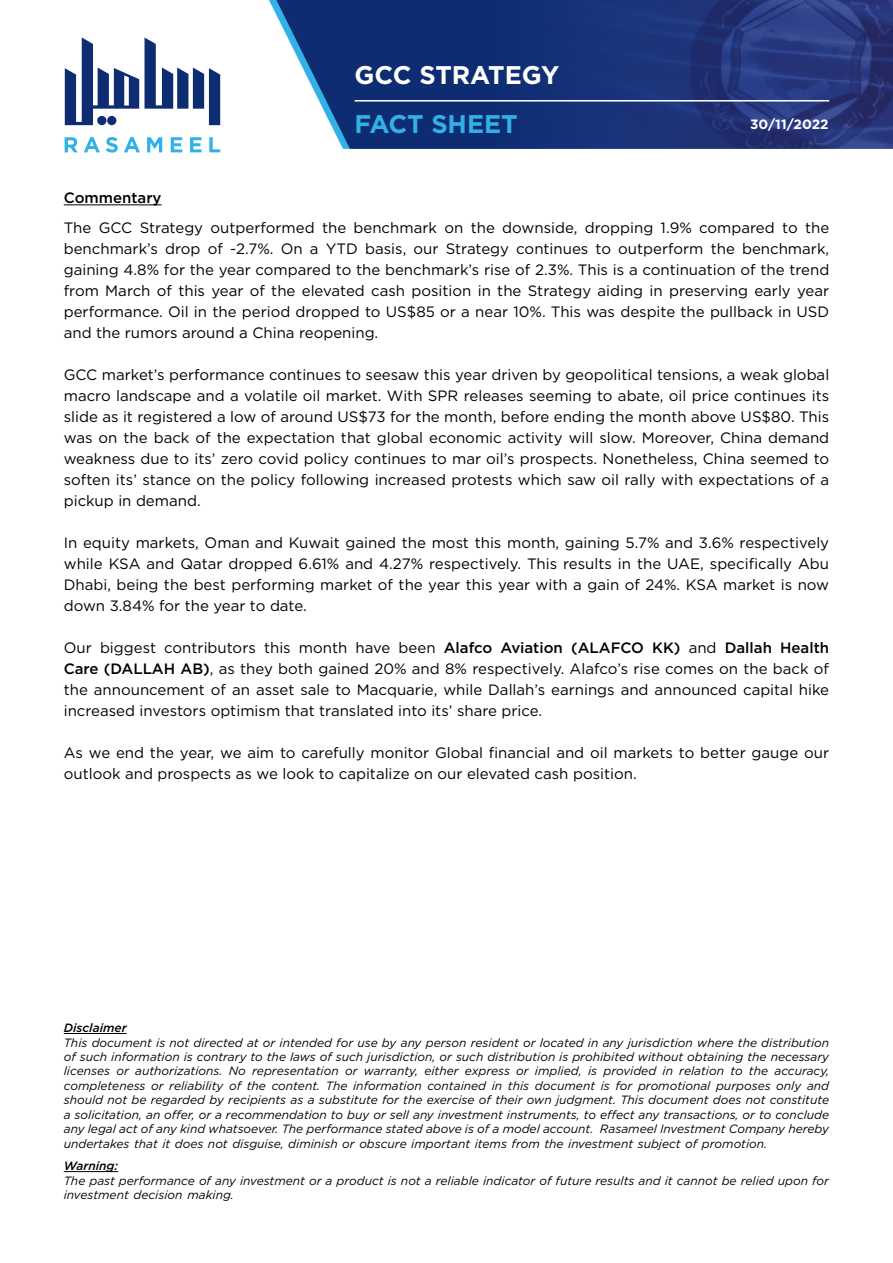
<style>
.page{position:relative;width:893px;height:1263px;background:#fff}
.page>*{position:absolute;margin:0;border:0;box-sizing:border-box;transform-origin:0 0}
.t1{font:700 25.5px "Gotham";color:#fff}
.t2{font:700 25.5px "Gotham";color:#32b1e6}
.t3{font:15px/21px "Gotham";color:#000;text-align:justify}
.t4{font:500 15px "Gotham";color:#000}
.t5{font:700 13.5px "Gotham";color:#fff}
.t6{font:italic 12px/14.4px "Gotham";color:#000;text-align:justify}
.t7{font:italic 500 12px "Gotham";color:#000}
.s1{font-weight:500}
</style>
<div class="page">
<img style="left:276px;top:0;width:617px;height:149px">
<hr style="left:355px;top:100px;width:474px;height:2px;background:#fff">
<svg style="left:145px;top:37px;width:75px;height:88px"></svg>
<svg style="left:65px;top:37px;width:74px;height:88px"></svg>
<svg style="left:65px;top:137px;width:13px;height:15px"></svg>
<svg style="left:84px;top:137px;width:16px;height:15px"></svg>
<svg style="left:106px;top:137px;width:12px;height:16px"></svg>
<svg style="left:124px;top:137px;width:16px;height:15px"></svg>
<svg style="left:147px;top:137px;width:15px;height:15px"></svg>
<svg style="left:171px;top:137px;width:11px;height:15px"></svg>
<svg style="left:190px;top:137px;width:12px;height:15px"></svg>
<svg style="left:209px;top:137px;width:11px;height:15px"></svg>
<hr style="left:64px;top:204px;width:98px;height:1px;background:#000">
<hr style="left:64px;top:1033px;width:63px;height:1px;background:#000">
<hr style="left:64px;top:1171px;width:54px;height:1px;background:#000">
<h1 class="t1" style="left:355px;top:58px;width:206px">GCC STRATEGY</h1>
<h1 class="t2" style="left:355px;top:107px;width:165px">FACT SHEET</h1>
<p class="t5" style="left:750px;top:115px;width:80px">30/11/2022</p>
<p class="t4" style="left:64px;top:188px;width:99px">Commentary</p>
<p class="t3" style="left:64px;top:217px;width:767px">The GCC Strategy outperformed the benchmark on the downside, dropping 1.9% compared to the benchmark’s drop of -2.7%. On a YTD basis, our Strategy continues to outperform the benchmark, gaining 4.8% for the year compared to the benchmark’s rise of 2.3%. This is a continuation of the trend from March of this year of the elevated cash position in the Strategy aiding in preserving early year performance. Oil in the period dropped to US$85 or a near 10%. This was despite the pullback in USD and the rumors around a China reopening.</p>
<p class="t3" style="left:64px;top:364px;width:767px">GCC market’s performance continues to seesaw this year driven by geopolitical tensions, a weak global macro landscape and a volatile oil market. With SPR releases seeming to abate, oil price continues its slide as it registered a low of around US$73 for the month, before ending the month above US$80. This was on the back of the expectation that global economic activity will slow. Moreover, China demand weakness due to its’ zero covid policy continues to mar oil’s prospects. Nonetheless, China seemed to soften its’ stance on the policy following increased protests which saw oil rally with expectations of a pickup in demand.</p>
<p class="t3" style="left:64px;top:532px;width:767px">In equity markets, Oman and Kuwait gained the most this month, gaining 5.7% and 3.6% respectively while KSA and Qatar dropped 6.61% and 4.27% respectively. This results in the UAE, specifically Abu Dhabi, being the best performing market of the year this year with a gain of 24%. KSA market is now down 3.84% for the year to date.</p>
<p class="t3" style="left:64px;top:637px;width:767px">Our biggest contributors this month have been <span class="s1">Alafco Aviation (ALAFCO KK)</span> and <span class="s1">Dallah Health Care (DALLAH AB)</span>, as they both gained 20% and 8% respectively. Alafco’s rise comes on the back of the announcement of an asset sale to Macquarie, while Dallah’s earnings and announced capital hike increased investors optimism that translated into its’ share price.</p>
<p class="t3" style="left:64px;top:742px;width:767px">As we end the year, we aim to carefully monitor Global financial and oil markets to better gauge our outlook and prospects as we look to capitalize on our elevated cash position.</p>
<p class="t7" style="left:64px;top:1020px;width:64px">Disclaimer</p>
<p class="t6" style="left:64px;top:1035px;width:767px">This document is not directed at or intended for use by any person resident or located in any jurisdiction where the distribution of such information is contrary to the laws of such jurisdiction, or such distribution is prohibited without obtaining the necessary licenses or authorizations. No representation or warranty, either express or implied, is provided in relation to the accuracy, completeness or reliability of the content. The information contained in this document is for promotional purposes only and should not be regarded by recipients as a substitute for the exercise of their own judgment. This document does not constitute a solicitation, an offer, or a recommendation to buy or sell any investment instruments, to effect any transactions, or to conclude any legal act of any kind whatsoever. The performance stated above is of a model account. Rasameel Investment Company hereby undertakes that it does not disguise, diminish or obscure important items from the investment subject of promotion.</p>
<p class="t7" style="left:64px;top:1158px;width:56px">Warning:</p>
<p class="t6" style="left:64px;top:1173px;width:767px">The past performance of any investment or a product is not a reliable indicator of future results and it cannot be relied upon for investment decision making.</p>
</div>
